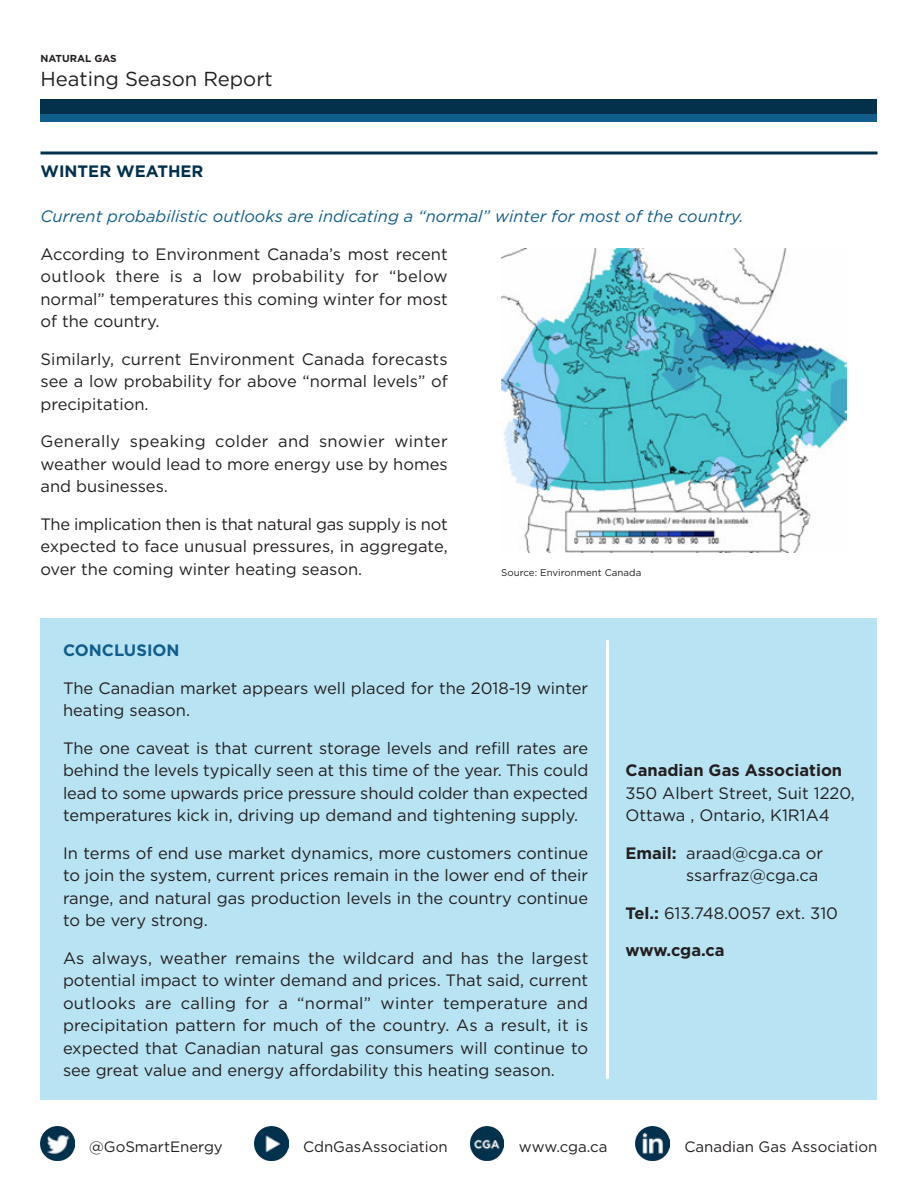
<style>
.page{position:relative;width:918px;height:1188px;background:#fff}
.page>*{position:absolute;margin:0;border:0;box-sizing:border-box;transform-origin:0 0}
.t1{font:20.25px "Gotham";color:#231f20}
.Body_Span_2{font:16.5px/22.5px "Gotham";color:#231f20;text-align:justify}
.Body{font:16.5px/22.5px "Gotham";color:#231f20;text-align:justify}
.Contact{font:16.5px/22.5px "Gotham";color:#231f20}
.First_Prg_Italic{font:italic 16.5px "Gotham";color:#115d8c}
.Heading_Rule_Above_S{font:700 16.5px "Gotham";color:#03314c}
.Blue_Heading{font:700 16.5px "Gotham";color:#115d8c}
.Contact-2{font:700 16.5px "Gotham";letter-spacing:-.01em;color:#231f20}
.t2{font:15px "Gotham";color:#231f20}
.t3{font:700 10.2px "Gotham";color:#231f20}
.Source{font:9.75px "Gotham";color:#231f20}
.s1{font-weight:700}
</style>
<div class="page">
<div style="left:40px;top:99px;width:838px;height:23px;background:#03314c"></div>
<div style="left:40px;top:114px;width:838px;height:8px;background:#115d8c"></div>
<img style="left:470px;top:1127px;width:34px;height:34px">
<img style="left:636px;top:1127px;width:34px;height:34px">
<img style="left:254px;top:1127px;width:34px;height:34px">
<img style="left:41px;top:1127px;width:33px;height:34px">
<img style="left:501px;top:248px;width:345px;height:305px">
<hr style="left:40px;top:152px;width:838px;height:2px;background:#03314c">
<div style="left:40px;top:619px;width:838px;height:481px;background:#b8e3f2"></div>
<hr style="left:606px;top:641px;width:3px;height:437px;background:#fff">
<p class="t3" style="left:40px;top:52px;width:78px">NATURAL GAS</p>
<p class="t1" style="left:40px;top:66px;width:234px">Heating Season Report</p>
<p class="Heading_Rule_Above_S" style="left:40px;top:160px;width:165px">WINTER WEATHER</p>
<p class="First_Prg_Italic" style="left:40px;top:206px;width:705px">Current probabilistic outlooks are indicating a “normal” winter for most of the country.</p>
<p class="Body" style="left:40px;top:242px;width:409px">According to Environment Canada’s most recent outlook there is a low probability for “below normal” temperatures this coming winter for most of the country.</p>
<p class="Body" style="left:40px;top:347px;width:409px">Similarly, current Environment Canada forecasts see a low probability for above “normal levels” of precipitation.</p>
<p class="Body" style="left:40px;top:430px;width:409px">Generally speaking colder and snowier winter weather would lead to more energy use by homes and businesses.</p>
<p class="Body" style="left:40px;top:512px;width:409px">The implication then is that natural gas supply is not expected to face unusual pressures, in aggregate, over the coming winter heating season.</p>
<p class="Source" style="left:501px;top:566px;width:142px">Source: Environment Canada</p>
<p class="Blue_Heading" style="left:63px;top:639px;width:118px">CONCLUSION</p>
<p class="Body_Span_2" style="left:63px;top:676px;width:527px">The Canadian market appears well placed for the 2018-19 winter heating season.</p>
<p class="Body_Span_2" style="left:63px;top:736px;width:527px">The one caveat is that current storage levels and refill rates are behind the levels typically seen at this time of the year. This could lead to some upwards price pressure should colder than expected temperatures kick in, driving up demand and tightening supply.</p>
<p class="Body_Span_2" style="left:63px;top:841px;width:527px">In terms of end use market dynamics, more customers continue to join the system, current prices remain in the lower end of their range, and natural gas production levels in the country continue to be very strong.</p>
<p class="Body_Span_2" style="left:63px;top:946px;width:527px">As always, weather remains the wildcard and has the largest potential impact to winter demand and prices. That said, current outlooks are calling for a “normal” winter temperature and precipitation pattern for much of the country. As a result, it is expected that Canadian natural gas consumers will continue to see great value and energy affordability this heating season.</p>
<p class="Contact" style="left:626px;top:759px;width:231px"><span class="s1">Canadian Gas Association<br></span>350 Albert Street, Suit 1220,<br>Ottawa , Ontario, K1R1A4</p>
<p class="Contact" style="left:626px;top:841px;width:199px;text-align:right"><span class="s1">Email:</span> araad@cga.ca or ssarfraz@cga.ca</p>
<p class="Contact" style="left:626px;top:901px;width:214px"><span class="s1">Tel.:</span> 613.748.0057 ext. 310</p>
<p class="Contact-2" style="left:626px;top:939px;width:101px">www.cga.ca</p>
<p class="t2" style="left:89px;top:1137px;width:135px">@GoSmartEnergy</p>
<p class="t2" style="left:303px;top:1137px;width:146px">CdnGasAssociation</p>
<p class="t2" style="left:519px;top:1137px;width:90px">www.cga.ca</p>
<p class="t2" style="left:685px;top:1137px;width:194px">Canadian Gas Association</p>
</div>
